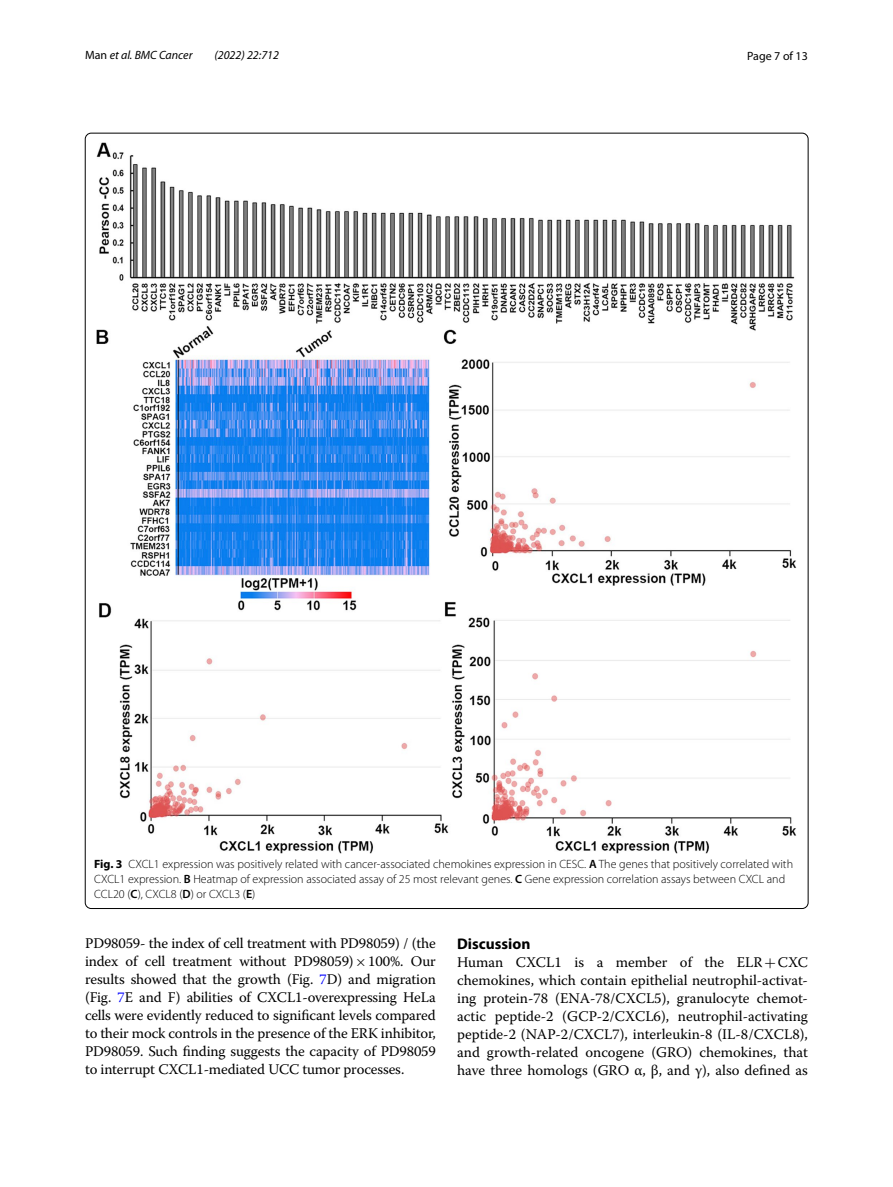
<style>
.page{position:relative;width:893px;height:1187px;background:#fff}
.page>*{position:absolute;margin:0;border:0;box-sizing:border-box;transform-origin:0 0}
.t1{font:700 15.45px "Myriad Pro";color:#000}
.t2{font:14.7px/18px "Warnock Pro";color:#000;text-align:justify}
.t3{font:300 12px/15px "Myriad Pro";color:#000}
.t4{font:italic 12px "Myriad Pro";color:#000}
.t5{font:12px "Myriad Pro";color:#000}
.s1{font-style:normal}
.s2{font-weight:700}
.s3{font-weight:600}
.s4{font-family:"MTSY"}
.s5{color:#00f}
</style>
<div class="page">
<img style="left:96px;top:142px;width:701px;height:711px">
<p class="t4" style="left:85px;top:48px;width:109px"><span class="s1">Man</span> et al. BMC Cancer</p>
<p class="t4" style="left:214px;top:48px;width:66px">(2022) 22:712</p>
<p class="t5" style="left:747px;top:48px;width:62px">Page 7 of 13</p>
<p class="t3" style="left:94px;top:857px;width:700px"><span class="s2">Fig. 3</span> CXCL1 expression was positively related with cancer-associated chemokines expression in CESC. <span class="s3">A</span> The genes that positively correlated with<br>CXCL1 expression. <span class="s3">B</span> Heatmap of expression associated assay of 25 most relevant genes. <span class="s3">C</span> Gene expression correlation assays between CXCL and<br>CCL20 (<span class="s3">C</span>), CXCL8 (<span class="s3">D</span>) or CXCL3 (<span class="s3">E</span>)</p>
<p class="t2" style="left:85px;top:934px;width:352px">PD98059- the index of cell treatment with PD98059) / (the index of cell treatment without PD98059)<span class="s4">×</span>100%. Our results showed that the growth (Fig. <span class="s5">7</span>D) and migration (Fig. <span class="s5">7</span>E and F) abilities of CXCL1-overexpressing HeLa cells were evidently reduced to significant levels compared to their mock controls in the presence of the ERK inhibitor, PD98059. Such finding suggests the capacity of PD98059 to interrupt CXCL1-mediated UCC tumor processes.</p>
<p class="t1" style="left:457px;top:933px;width:75px">Discussion</p>
<p class="t2" style="left:457px;top:952px;width:352px">Human CXCL1 is a member of the ELR<span class="s4">+</span>CXC chemokines, which contain epithelial neutrophil-activat&shy;ing protein-78 (ENA-78/CXCL5), granulocyte chemot&shy;actic peptide-2 (GCP-2/CXCL6), neutrophil-activating peptide-2 (NAP-2/CXCL7), interleukin-8 (IL-8/CXCL8), and growth-related oncogene (GRO) chemokines, that have three homologs (GRO α, β, and γ), also defined as</p>
</div>
